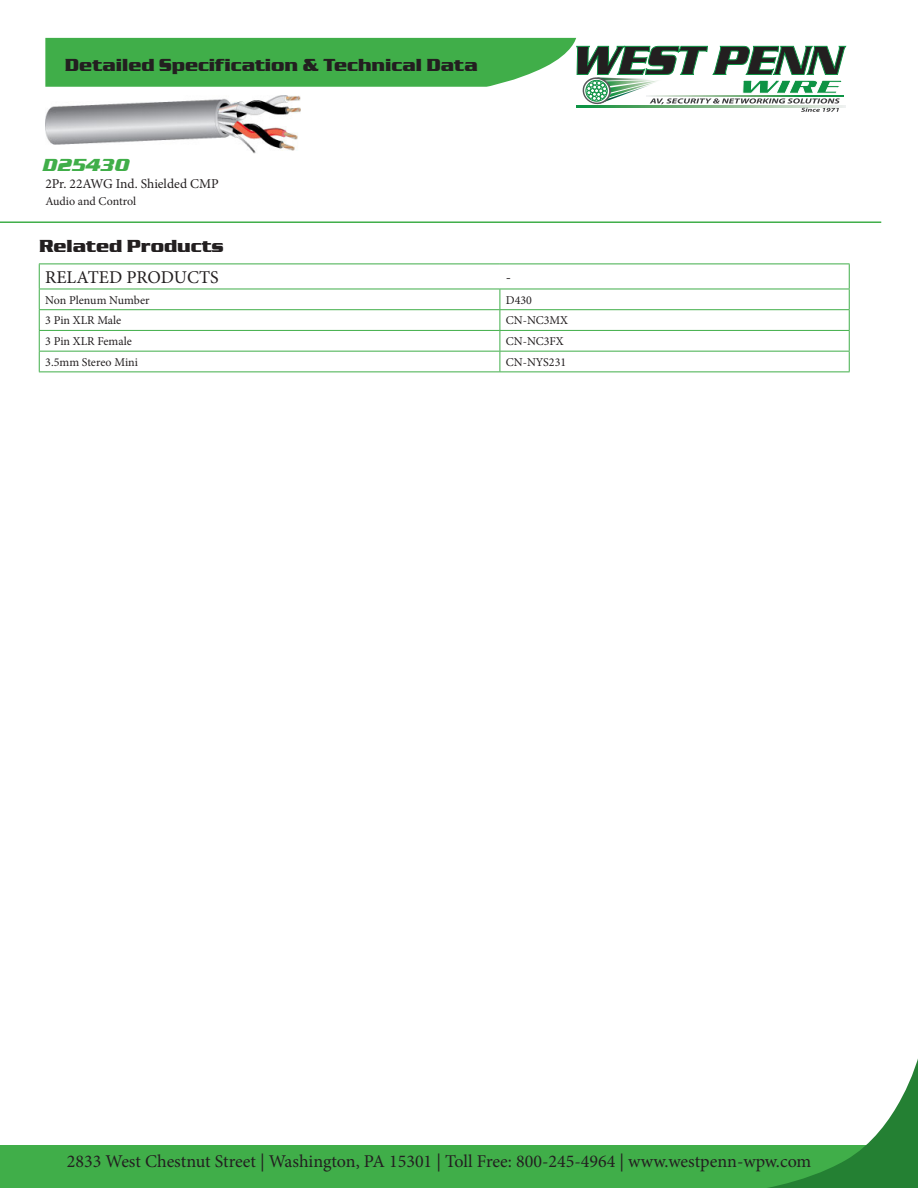
<style>
.page{position:relative;width:918px;height:1188px;background:#fff}
.page>*{position:absolute;margin:0;border:0;box-sizing:border-box;transform-origin:0 0}
.Renee_White_Bold{font:18px "Minion Pro";color:#231f20}
.t1{font:700 18px "Serpentine D";color:#231f20}
.StiboTableHeaderRow{font:18px "Minion Pro";color:#231f20}
.t2{font:italic 700 18px "Serpentine D";color:#40ae49}
.White_Bold{font:15px "Minion Pro";color:#231f20}
.t3{font:13.5px "Minion Pro";color:#231f20}
.plain{font:12px "Minion Pro";color:#231f20}
</style>
<div class="page">
<hr style="left:39px;top:309px;width:461px;height:1px;background:#40ae49">
<hr style="left:500px;top:309px;width:350px;height:1px;background:#40ae49">
<hr style="left:39px;top:330px;width:461px;height:1px;background:#40ae49">
<hr style="left:500px;top:330px;width:350px;height:1px;background:#40ae49">
<hr style="left:39px;top:351px;width:461px;height:1px;background:#40ae49">
<hr style="left:500px;top:351px;width:350px;height:1px;background:#40ae49">
<svg style="left:500px;top:290px;width:1px;height:82px"></svg>
<hr style="left:39px;top:372px;width:461px;height:1px;background:#40ae49">
<hr style="left:500px;top:372px;width:350px;height:1px;background:#40ae49">
<hr style="left:39px;top:264px;width:461px;height:1px;background:#40ae49">
<svg style="left:39px;top:264px;width:1px;height:108px"></svg>
<hr style="left:500px;top:264px;width:350px;height:1px;background:#40ae49">
<svg style="left:849px;top:264px;width:1px;height:108px"></svg>
<hr style="left:39px;top:289px;width:461px;height:1px;background:#40ae49">
<hr style="left:500px;top:289px;width:350px;height:1px;background:#40ae49">
<svg style="left:45px;top:38px;width:801px;height:74px"></svg>
<hr style="left:0;top:221px;width:881px;height:2px;background:#40ae49">
<div style="left:0;top:1146px;width:918px;height:42px;background:#40ae49"></div>
<svg style="left:746px;top:1058px;width:172px;height:130px"></svg>
<img style="left:45px;top:95px;width:255px;height:58px">
<p class="t1" style="left:65px;top:55px;width:414px">Detailed Specification &amp; Technical Data</p>
<p class="t2" style="left:43px;top:155px;width:88px">D25430</p>
<p class="plain" style="left:45px;top:193px;width:92px">Audio and Control</p>
<p class="t3" style="left:45px;top:175px;width:175px">2Pr. 22AWG Ind. Shielded CMP</p>
<p class="t1" style="left:39px;top:236px;width:186px">Related Products</p>
<p class="StiboTableHeaderRow" style="left:45px;top:265px;width:175px">RELATED PRODUCTS</p>
<p class="White_Bold" style="left:506px;top:267px;width:7px">-</p>
<p class="plain" style="left:45px;top:292px;width:106px">Non Plenum Number</p>
<p class="plain" style="left:506px;top:292px;width:28px">D430</p>
<p class="plain" style="left:45px;top:313px;width:78px">3 Pin XLR Male</p>
<p class="plain" style="left:506px;top:313px;width:64px">CN-NC3MX</p>
<p class="plain" style="left:45px;top:333px;width:88px">3 Pin XLR Female</p>
<p class="plain" style="left:506px;top:333px;width:59px">CN-NC3FX</p>
<p class="plain" style="left:45px;top:354px;width:94px">3.5mm Stereo Mini</p>
<p class="plain" style="left:506px;top:354px;width:62px">CN-NYS231</p>
<p class="Renee_White_Bold" style="left:67px;top:1149px;width:746px">2833 West Chestnut Street | Washington, PA 15301 | Toll Free: 800-245-4964 | www.westpenn-wpw.com</p>
</div>
